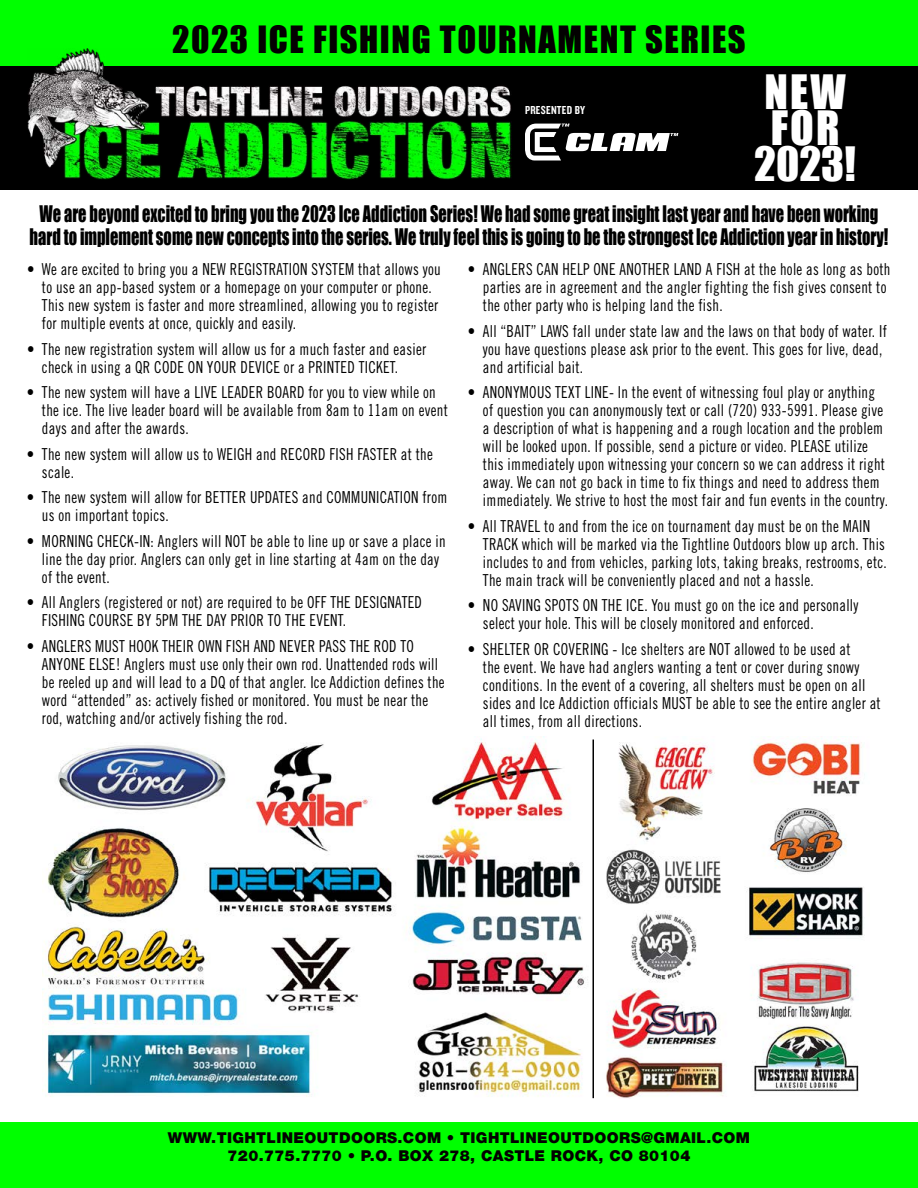
<style>
.page{position:relative;width:918px;height:1188px;background:#fff}
.page>*{position:absolute;margin:0;border:0;box-sizing:border-box;transform-origin:0 0}
.t1{font:43.5px/36px "Impact";letter-spacing:.05em;color:#fff;text-align:center}
.t2{font:34.5px "Impact";letter-spacing:.045em;color:#030101}
.t3{font:21px/22.5px "Impact";color:#000;text-align:center;scale:.78 1}
.t4{font:16.5px/18px "Trade Gothic Cond Eighteen";letter-spacing:.02em;color:#000;scale:.9 1}
.t5{font:900 15px/18px "Helvetica Neue";letter-spacing:.025em;color:#030101;text-align:center}
.t6{font:12px "Knockout 49 Liteweight";letter-spacing:.025em;color:#fff}
</style>
<div class="page">
<div style="left:0;top:55px;width:918px;height:135px;background:#000"></div>
<img style="left:43px;top:737px;width:822px;height:361px">
<hr style="left:592px;top:740px;width:2px;height:358px;background:#000">
<div style="left:0;top:0;width:918px;height:66px;background:#0f0"></div>
<div style="left:0;top:1122px;width:918px;height:66px;background:#0f0"></div>
<svg style="left:525px;top:124px;width:153px;height:36px"></svg>
<img style="left:27px;top:48px;width:484px;height:132px">
<h2 class="t2" style="left:172px;top:12px;width:575px">2023 ICE FISHING TOURNAMENT SERIES</h2>
<p class="t6" style="left:525px;top:103px;width:62px">PRESENTED BY</p>
<h1 class="t1" style="left:754px;top:73px;width:103px">NEW<br>FOR<br>2023!</h1>
<p class="t3" style="left:30px;top:202px;width:1102px">We are beyond excited to bring you the 2023 Ice Addiction Series! We had some great insight last year and have been working hard to implement some new concepts into the series. We truly feel this is going to be the strongest Ice Addiction year in history!</p>
<p class="t4" style="left:42px;top:260px;width:445px;text-indent:-15px">• We are excited to bring you a NEW REGISTRATION SYSTEM that allows you to use an app-based system or a homepage on your computer or phone.<br>This new system is faster and more streamlined, allowing you to register for multiple events at once, quickly and easily.</p>
<p class="t4" style="left:42px;top:340px;width:428px;text-indent:-15px">• The new registration system will allow us for a much faster and easier check in using a QR CODE ON YOUR DEVICE or a PRINTED TICKET.</p>
<p class="t4" style="left:42px;top:383px;width:453px;text-indent:-15px">• The new system will have a LIVE LEADER BOARD for you to view while on the ice. The live leader board will be available from 8am to 11am on event days and after the awards.</p>
<p class="t4" style="left:42px;top:445px;width:436px;text-indent:-15px">• The new system will allow us to WEIGH and RECORD FISH FASTER at the scale.</p>
<p class="t4" style="left:42px;top:488px;width:452px;text-indent:-15px">• The new system will allow for BETTER UPDATES and COMMUNICATION from us on important topics.</p>
<p class="t4" style="left:42px;top:532px;width:450px;text-indent:-15px">• MORNING CHECK-IN: Anglers will NOT be able to line up or save a place in line the day prior. Anglers can only get in line starting at 4am on the day of the event.</p>
<p class="t4" style="left:42px;top:593px;width:424px;text-indent:-15px">• All Anglers (registered or not) are required to be OFF THE DESIGNATED<br>FISHING COURSE BY 5PM THE DAY PRIOR TO THE EVENT.</p>
<p class="t4" style="left:42px;top:637px;width:449px;text-indent:-15px">• ANGLERS MUST HOOK THEIR OWN FISH AND NEVER PASS THE ROD TO ANYONE ELSE! Anglers must use only their own rod. Unattended rods will be reeled up and will lead to a DQ of that angler. Ice Addiction defines the word “attended” as: actively fished or monitored. You must be near the rod, watching and/or actively fishing the rod.</p>
<p class="t4" style="left:483px;top:260px;width:454px;text-indent:-15px">• ANGLERS CAN HELP ONE ANOTHER LAND A FISH at the hole as long as both parties are in agreement and the angler fighting the fish gives consent to the other party who is helping land the fish.</p>
<p class="t4" style="left:483px;top:322px;width:450px;text-indent:-15px">• All “BAIT” LAWS fall under state law and the laws on that body of water. If you have questions please ask prior to the event. This goes for live, dead, and artificial bait.</p>
<p class="t4" style="left:483px;top:383px;width:451px;text-indent:-15px">• ANONYMOUS TEXT LINE- In the event of witnessing foul play or anything of question you can anonymously text or call (720) 933-5991. Please give a description of what is happening and a rough location and the problem will be looked upon. If possible, send a picture or video. PLEASE utilize this immediately upon witnessing your concern so we can address it right away. We can not go back in time to fix things and need to address them immediately. We strive to host the most fair and fun events in the country.</p>
<p class="t4" style="left:483px;top:517px;width:450px;text-indent:-15px">• All TRAVEL to and from the ice on tournament day must be on the MAIN TRACK which will be marked via the Tightline Outdoors blow up arch. This includes to and from vehicles, parking lots, taking breaks, restrooms, etc.<br>The main track will be conveniently placed and not a hassle.</p>
<p class="t4" style="left:483px;top:596px;width:419px;text-indent:-15px">• NO SAVING SPOTS ON THE ICE. You must go on the ice and personally select your hole. This will be closely monitored and enforced.</p>
<p class="t4" style="left:483px;top:640px;width:443px;text-indent:-15px">• SHELTER OR COVERING - Ice shelters are NOT allowed to be used at<br>the event. We have had anglers wanting a tent or cover during snowy conditions. In the event of a covering, all shelters must be open on all sides and Ice Addiction officials MUST be able to see the entire angler at all times, from all directions.</p>
<p class="t5" style="left:168px;top:1128px;width:584px">WWW.TIGHTLINEOUTDOORS.COM • TIGHTLINEOUTDOORS@GMAIL.COM<br>720.775.7770 • P.O. BOX 278, CASTLE ROCK, CO 80104</p>
</div>
